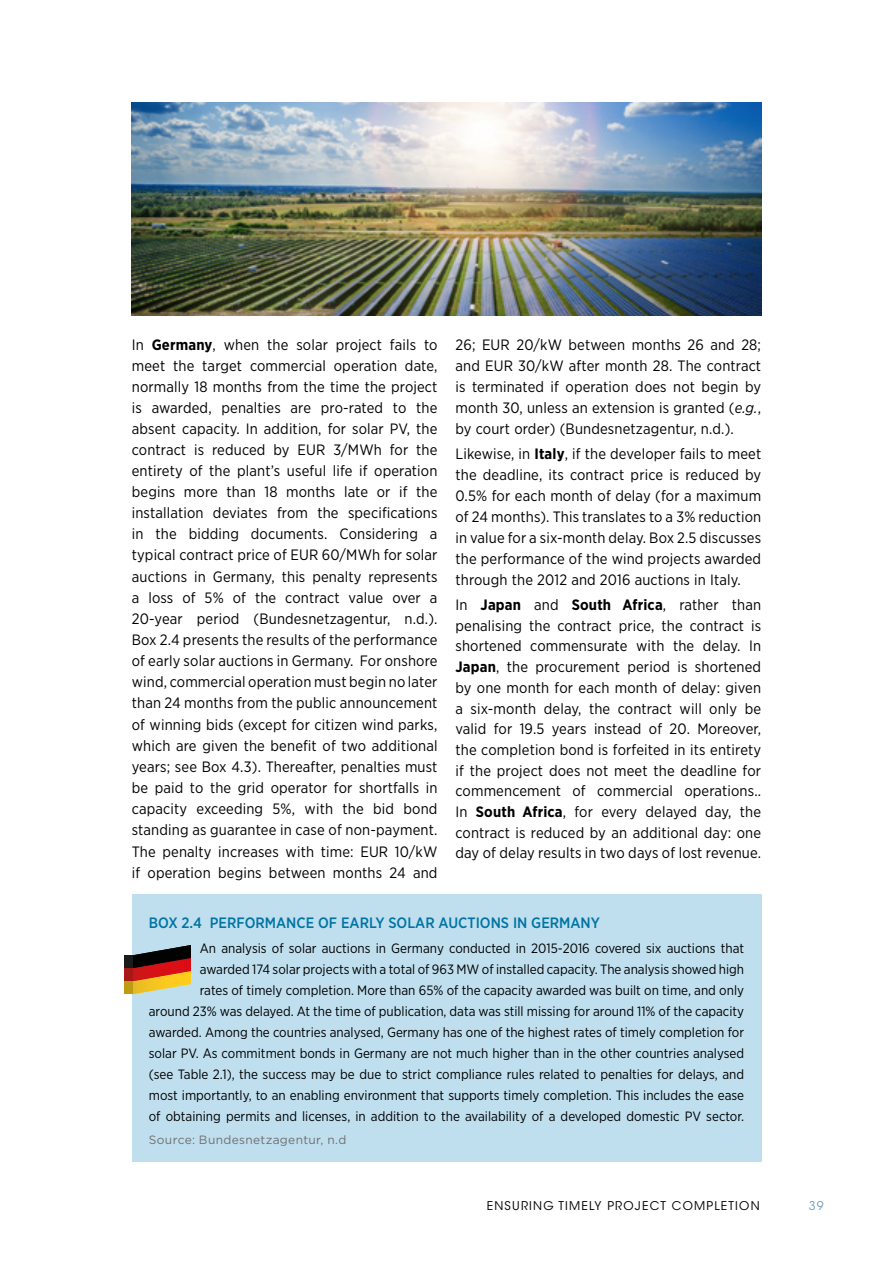
<style>
.page{position:relative;width:893px;height:1263px;background:#fff}
.page>*{position:absolute;margin:0;border:0;box-sizing:border-box;transform-origin:0 0}
.t1{font:15px/21.1px "Gotham Narrow";letter-spacing:.01em;color:#000;text-align:justify}
.t2{font:500 15px "Gotham Narrow";color:#0073a2}
.t3{font:13.5px/21px "Gotham Narrow";color:#000;text-align:right}
.t4{font:12px "ITC Avant Garde Std";letter-spacing:.1em;color:#000}
.t5{font:12px "Gotham";letter-spacing:.025em;color:#706f6f}
.t6{font:12px "ITC Avant Garde Std";color:#769dba}
.s1{font-weight:700}
.s2{font-style:italic}
</style>
<div class="page">
<div style="left:132px;top:894px;width:629px;height:58px;background:#bfdfef"></div>
<div style="left:132px;top:921px;width:629px;height:240px;background:#bfdfef"></div>
<svg style="left:133px;top:945px;width:58px;height:49px"></svg>
<div style="left:124px;top:981px;width:9px;height:13px;background:#bf9a13"></div>
<div style="left:124px;top:955px;width:9px;height:13px;background:#1b1b1b"></div>
<div style="left:124px;top:968px;width:9px;height:13px;background:#a61916"></div>
<img style="left:132px;top:102px;width:629px;height:214px">
<p class="t1" style="left:132px;top:333px;width:307px">In <span class="s1">Germany</span>, when the solar project fails to meet the target commercial operation date, normally 18 months from the time the project is awarded, penalties are pro-rated to the absent capacity. In addition, for solar PV, the contract is reduced by EUR 3/MWh for the entirety of the plant’s useful life if operation begins more than 18 months late or if the installation deviates from the specifications in the bidding documents. Considering a typical contract price of EUR 60/MWh for solar auctions in Germany, this penalty represents a loss of 5% of the contract value over a 20-year period (Bundesnetzagentur, n.d.).<br>Box 2.4 presents the results of the performance of early solar auctions in Germany. For onshore wind, commercial operation must begin no later than 24 months from the public announcement of winning bids (except for citizen wind parks, which are given the benefit of two additional years; see Box 4.3). Thereafter, penalties must be paid to the grid operator for shortfalls in capacity exceeding 5%, with the bid bond standing as guarantee in case of non-payment.<br>The penalty increases with time: EUR 10/kW if operation begins between months 24 and</p>
<p class="t1" style="left:455px;top:334px;width:307px">26; EUR 20/kW between months 26 and 28; and EUR 30/kW after month 28. The contract is terminated if operation does not begin by month 30, unless an extension is granted (<span class="s2">e.g.</span>, by court order) (Bundesnetzagentur, n.d.).</p>
<p class="t1" style="left:455px;top:443px;width:307px">Likewise, in <span class="s1">Italy</span>, if the developer fails to meet the deadline, its contract price is reduced by 0.5% for each month of delay (for a maximum of 24 months). This translates to a 3% reduction in value for a six-month delay. Box 2.5 discusses the performance of the wind projects awarded through the 2012 and 2016 auctions in Italy.</p>
<p class="t1" style="left:455px;top:594px;width:307px;line-height:20.7px">In <span class="s1">Japan</span> and <span class="s1">South Africa</span>, rather than penalising the contract price, the contract is shortened commensurate with the delay. In <span class="s1">Japan</span>, the procurement period is shortened by one month for each month of delay: given a six-month delay, the contract will only be valid for 19.5 years instead of 20. Moreover, the completion bond is forfeited in its entirety if the project does not meet the deadline for commencement of commercial operations..<br>In <span class="s1">South Africa</span>, for every delayed day, the contract is reduced by an additional day: one day of delay results in two days of lost revenue.</p>
<p class="t2" style="left:149px;top:913px;width:453px">BOX 2.4 PERFORMANCE OF EARLY SOLAR AUCTIONS IN GERMANY</p>
<p class="t3" style="left:149px;top:937px;width:597px">An analysis of solar auctions in Germany conducted in 2015-2016 covered six auctions that awarded 174 solar projects with a total of 963 MW of installed capacity. The analysis showed high<br>rates of timely completion. More than 65% of the capacity awarded was built on time, and only<br>around 23% was delayed. At the time of publication, data was still missing for around 11% of the capacity awarded. Among the countries analysed, Germany has one of the highest rates of timely completion for solar PV. As commitment bonds in Germany are not much higher than in the other countries analysed (see Table 2.1), the success may be due to strict compliance rules related to penalties for delays, and most importantly, to an enabling environment that supports timely completion. This includes the ease of obtaining permits and licenses, in addition to the availability of a developed domestic PV sector.</p>
<p class="t5" style="left:149px;top:1131px;width:199px">Source: Bundesnetzagentur, n.d</p>
<p class="t4" style="left:487px;top:1198px;width:274px">ENSURING TIMELY PROJECT COMPLETION</p>
<p class="t6" style="left:809px;top:1198px;width:17px">39</p>
</div>
